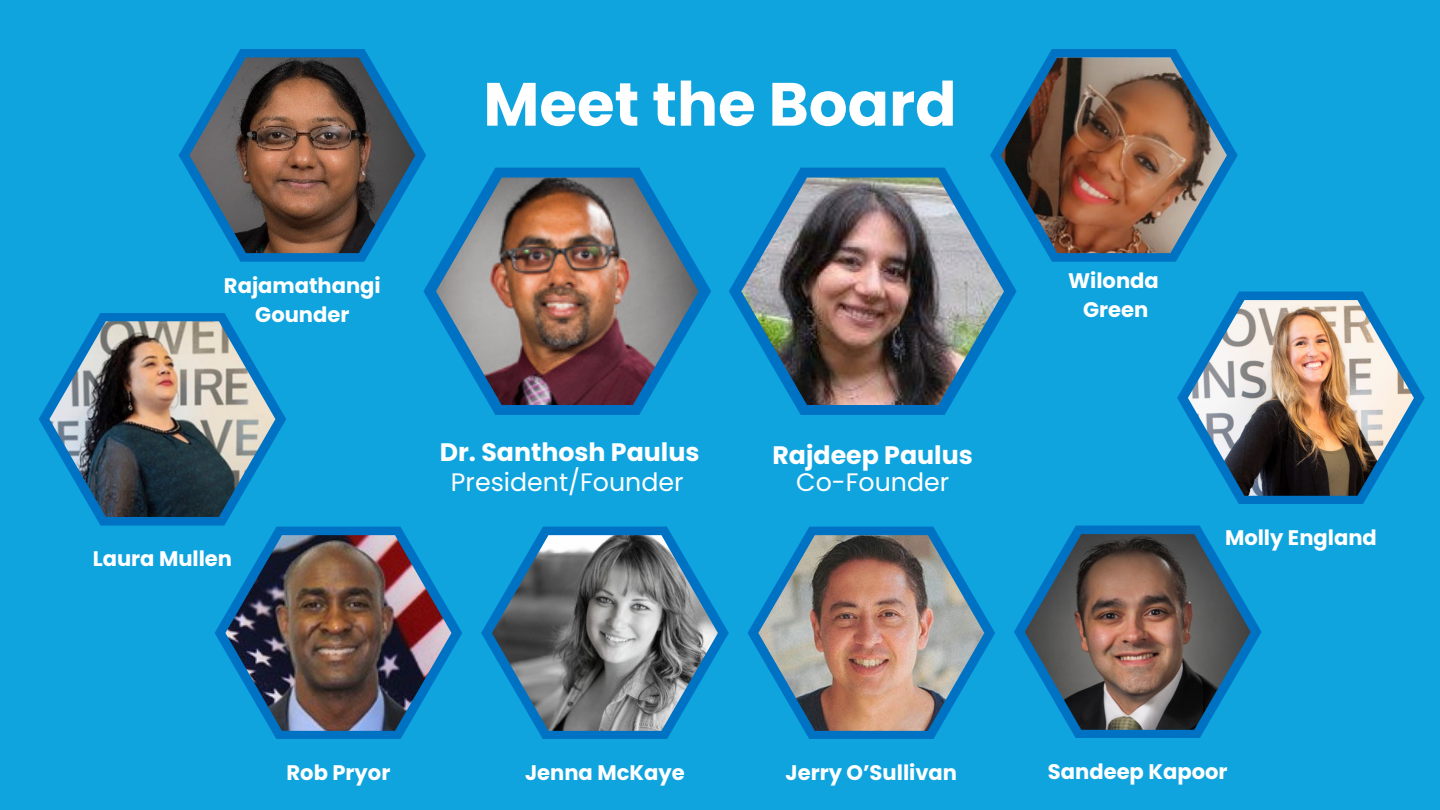
<style>
.page{position:relative;width:1440px;height:810px;background:#0fa4de}
.page>*{position:absolute;margin:0;border:0;box-sizing:border-box;transform-origin:0 0}
.t1{font:700 61px "Poppins";color:#fff}
.t2{font:700 25.3px "Poppins";color:#fff}
.t3{font:25.3px "Poppins";color:#fff}
.t4{font:700 21.1px/29.2px "Poppins";color:#fff;text-align:center}
</style>
<div class="page">
<svg style="left:423px;top:168px;width:288px;height:247px"></svg>
<svg style="left:179px;top:49px;width:247px;height:213px"></svg>
<img style="left:436px;top:178px;width:262px;height:227px">
<img style="left:189px;top:57px;width:226px;height:196px">
<svg style="left:729px;top:168px;width:288px;height:247px"></svg>
<img style="left:741px;top:178px;width:263px;height:227px">
<svg style="left:39px;top:313px;width:247px;height:213px"></svg>
<img style="left:49px;top:321px;width:226px;height:196px">
<svg style="left:215px;top:527px;width:247px;height:212px"></svg>
<img style="left:225px;top:535px;width:226px;height:196px">
<svg style="left:990px;top:49px;width:248px;height:213px"></svg>
<img style="left:1001px;top:57px;width:226px;height:196px">
<svg style="left:1177px;top:292px;width:248px;height:212px"></svg>
<img style="left:1188px;top:300px;width:226px;height:196px">
<svg style="left:481px;top:527px;width:248px;height:212px"></svg>
<img style="left:492px;top:535px;width:226px;height:196px">
<svg style="left:748px;top:527px;width:247px;height:212px"></svg>
<img style="left:758px;top:535px;width:226px;height:196px">
<svg style="left:1014px;top:526px;width:248px;height:212px"></svg>
<img style="left:1025px;top:534px;width:226px;height:196px">
<p class="t4" style="left:224px;top:271px;width:158px">Rajamathangi<br>Gounder</p>
<p class="t4" style="left:93px;top:544px;width:141px">Laura Mullen</p>
<p class="t1" style="left:483px;top:62px;width:475px">Meet the Board</p>
<p class="t2" style="left:440px;top:434px;width:261px">Dr. Santhosh Paulus</p>
<p class="t3" style="left:451px;top:464px;width:234px">President/Founder</p>
<p class="t2" style="left:772px;top:438px;width:202px">Rajdeep Paulus</p>
<p class="t3" style="left:796px;top:464px;width:155px">Co-Founder</p>
<p class="t4" style="left:1068px;top:266px;width:92px">Wilonda</p>
<p class="t4" style="left:1083px;top:295px;width:67px">Green</p>
<p class="t4" style="left:1225px;top:523px;width:153px">Molly England</p>
<p class="t4" style="left:287px;top:758px;width:105px">Rob Pryor</p>
<p class="t4" style="left:525px;top:758px;width:161px">Jenna McKaye</p>
<p class="t4" style="left:786px;top:758px;width:173px">Jerry O’Sullivan</p>
<p class="t4" style="left:1048px;top:757px;width:181px">Sandeep Kapoor</p>
</div>
